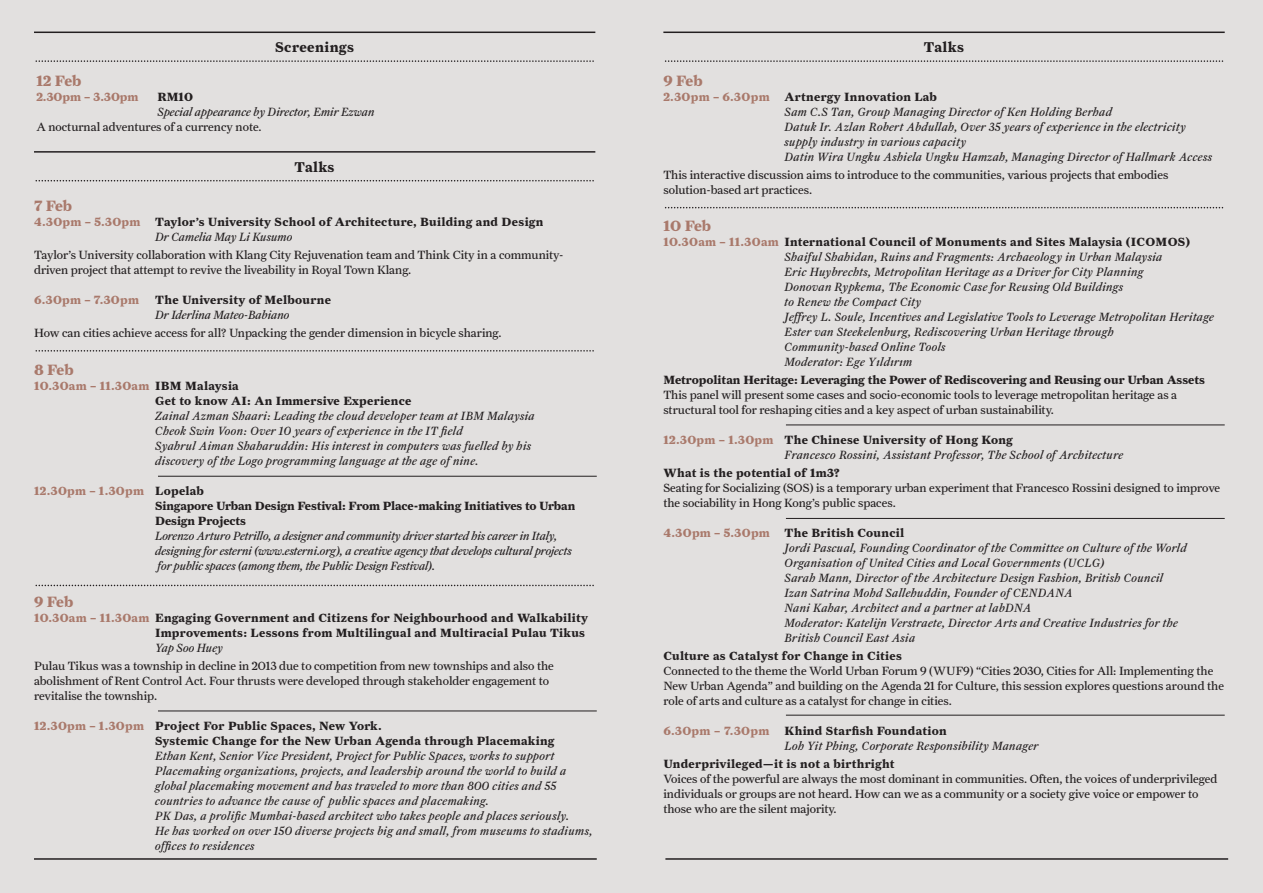
<style>
.page{position:relative;width:1263px;height:893px;background:#e2e0df}
.page>*{position:absolute;margin:0;border:0;box-sizing:border-box;transform-origin:0 0}
.t1{font:15px "Farnham Text Bold LF";letter-spacing:-.01em;color:#a9796b}
.t2{font:14.25px "Farnham Text Bold LF";letter-spacing:.025em;color:#231f20}
.t3{font:12px/15px "Farnham Text Regular Ital LF";letter-spacing:.025em;color:#231f20}
.t4{font:12px/15px "Farnham Text Regular LF";color:#231f20}
.t5{font:12px/15px "Farnham Text Bold LF";letter-spacing:.025em;color:#231f20}
.t6{font:12px/15px "Farnham Text Regular Ital LF";letter-spacing:-.005em;color:#231f20}
.t7{font:12px/15px "Farnham Text Bold LF";letter-spacing:-.005em;color:#231f20}
.t8{font:12px "Farnham Text Regular Ital LF";color:#231f20}
.t9{font:12px "Farnham Text Bold LF";color:#231f20}
.t10{font:12px "Farnham Text Bold LF";letter-spacing:.025em;color:#a9796b}
.t11{font:12px "Farnham Text Bold LF";color:#a9796b}
.s1{color:#a9796b}
</style>
<div class="page">
<hr style="left:34px;top:858px;width:563px;height:2px;background:#231f20">
<hr style="left:158px;top:711px;width:439px;height:1px;background:#231f20">
<hr style="left:158px;top:476px;width:439px;height:1px;background:#231f20">
<hr style="left:665px;top:858px;width:563px;height:2px;background:#231f20">
<svg style="left:36px;top:60px;width:558px;height:2px"></svg>
<hr style="left:34px;top:32px;width:561px;height:1px;background:#231f20">
<svg style="left:665px;top:60px;width:558px;height:2px"></svg>
<svg style="left:665px;top:207px;width:558px;height:1px"></svg>
<hr style="left:663px;top:32px;width:562px;height:1px;background:#231f20">
<svg style="left:36px;top:180px;width:558px;height:1px"></svg>
<svg style="left:36px;top:350px;width:558px;height:2px"></svg>
<svg style="left:36px;top:585px;width:558px;height:1px"></svg>
<hr style="left:34px;top:151px;width:561px;height:2px;background:#231f20">
<hr style="left:786px;top:518px;width:439px;height:1px;background:#231f20">
<hr style="left:786px;top:715px;width:439px;height:1px;background:#231f20">
<hr style="left:786px;top:425px;width:439px;height:1px;background:#231f20">
<p class="t2" style="left:275px;top:39px;width:80px">Screenings</p>
<p class="t2" style="left:924px;top:39px;width:42px">Talks</p>
<p class="t1" style="left:36px;top:71px;width:47px">12 Feb</p>
<p class="t11" style="left:36px;top:89px;width:104px">2.30pm – 3.30pm</p>
<p class="t5" style="left:158px;top:89px;width:37px">RM10</p>
<p class="t8" style="left:158px;top:104px;width:218px">Special appearance by Director, Emir Ezwan</p>
<p class="t4" style="left:36px;top:119px;width:227px">A nocturnal adventures of a currency note.</p>
<p class="t2" style="left:294px;top:158px;width:42px">Talks</p>
<p class="t1" style="left:34px;top:197px;width:40px">7 Feb</p>
<p class="t5" style="left:34px;top:214px;width:511px"><span class="s1">4.30pm – 5.30pm</span> Taylor’s University School of Architecture, Building and Design</p>
<p class="t8" style="left:155px;top:230px;width:139px">Dr Camelia May Li Kusumo</p>
<p class="t4" style="left:34px;top:247px;width:531px">Taylor’s University collaboration with Klang City Rejuvenation team and Think City in a community&shy;driven project that attempt to revive the liveability in Royal Town Klang.</p>
<p class="t10" style="left:34px;top:293px;width:107px">6.30pm – 7.30pm</p>
<p class="t5" style="left:155px;top:292px;width:177px">The University of Melbourne</p>
<p class="t8" style="left:155px;top:308px;width:136px">Dr Iderlina Mateo-Babiano</p>
<p class="t4" style="left:34px;top:325px;width:469px">How can cities achieve access for all? Unpacking the gender dimension in bicycle sharing.</p>
<p class="t1" style="left:34px;top:360px;width:41px">8 Feb</p>
<p class="t5" style="left:155px;top:378px;width:258px;text-indent:-121px"><span class="s1">10.30am – 11.30am</span> IBM Malaysia<br>Get to know AI: An Immersive Experience</p>
<p class="t3" style="left:155px;top:408px;width:381px">Zainal Azman Shaari: Leading the cloud developer team at IBM Malaysia Cheok Swin Voon: Over 10 years of experience in the IT field<br>Syahrul Aiman Shaharuddin: His interest in computers was fuelled by his discovery of the Logo programming language at the age of nine.</p>
<p class="t7" style="left:155px;top:483px;width:422px;text-indent:-121px"><span class="s1">12.30pm – 1.30pm</span> Lopelab<br>Singapore Urban Design Festival: From Place-making Initiatives to Urban<br>Design Projects</p>
<p class="t6" style="left:155px;top:528px;width:418px">Lorenzo Arturo Petrillo, a designer and community driver started his career in Italy, designing for esterni (www.esterni.org), a creative agency that develops cultural projects for public spaces (among them, the Public Design Festival).</p>
<p class="t1" style="left:34px;top:593px;width:41px">9 Feb</p>
<p class="t5" style="left:34px;top:610px;width:556px;text-align:right"><span class="s1">10.30am – 11.30am</span> Engaging Government and Citizens for Neighbourhood and Walkability<br>Improvements: Lessons from Multilingual and Multiracial Pulau Tikus</p>
<p class="t8" style="left:155px;top:641px;width:69px">Yap Soo Huey</p>
<p class="t4" style="left:34px;top:658px;width:521px">Pulau Tikus was a township in decline in 2013 due to competition from new townships and also the abolishment of Rent Control Act. Four thrusts were developed through stakeholder engagement to revitalise the township.</p>
<p class="t5" style="left:155px;top:718px;width:401px;text-indent:-121px"><span class="s1">12.30pm – 1.30pm</span> Project For Public Spaces, New York.<br>Systemic Change for the New Urban Agenda through Placemaking</p>
<p class="t3" style="left:155px;top:748px;width:439px">Ethan Kent, Senior Vice President, Project for Public Spaces, works to support Placemaking organizations, projects, and leadership around the world to build a global placemaking movement and has traveled to more than 800 cities and 55 countries to advance the cause of public spaces and placemaking.<br>PK Das, a prolific Mumbai-based architect who takes people and places seriously.<br>He has worked on over 150 diverse projects big and small, from museums to stadiums, offices to residences</p>
<p class="t1" style="left:663px;top:71px;width:41px">9 Feb</p>
<p class="t5" style="left:663px;top:89px;width:275px"><span class="s1">2.30pm – 6.30pm</span> Artnergy Innovation Lab</p>
<p class="t3" style="left:784px;top:104px;width:429px">Sam C.S Tan, Group Managing Director of Ken Holding Berhad<br>Datuk Ir. Azlan Robert Abdullah, Over 35 years of experience in the electricity supply industry in various capacity<br>Datin Wira Ungku Ashiela Ungku Hamzah, Managing Director of Hallmark Access</p>
<p class="t4" style="left:663px;top:167px;width:506px">This interactive discussion aims to introduce to the communities, various projects that embodies solution-based art practices.</p>
<p class="t1" style="left:663px;top:217px;width:49px">10 Feb</p>
<p class="t5" style="left:663px;top:234px;width:528px"><span class="s1">10.30am – 11.30am</span> International Council of Monuments and Sites Malaysia (ICOMOS)</p>
<p class="t3" style="left:784px;top:249px;width:431px">Shaiful Shahidan, Ruins and Fragments: Archaeology in Urban Malaysia<br>Eric Huybrechts, Metropolitan Heritage as a Driver for City Planning<br>Donovan Rypkema, The Economic Case for Reusing Old Buildings<br>to Renew the Compact City<br>Jeffrey L. Soule, Incentives and Legislative Tools to Leverage Metropolitan Heritage Ester van Steekelenburg, Rediscovering Urban Heritage through<br>Community-based Online Tools<br>Moderator: Ege Yıldırım</p>
<p class="t9" style="left:663px;top:373px;width:543px">Metropolitan Heritage: Leveraging the Power of Rediscovering and Reusing our Urban Assets</p>
<p class="t4" style="left:663px;top:387px;width:515px">This panel will present some cases and socio-economic tools to leverage metropolitan heritage as a structural tool for reshaping cities and a key aspect of urban sustainability.</p>
<p class="t5" style="left:663px;top:432px;width:351px"><span class="s1">12.30pm – 1.30pm</span> The Chinese University of Hong Kong</p>
<p class="t3" style="left:784px;top:447px;width:340px">Francesco Rossini, Assistant Professor, The School of Architecture</p>
<p class="t5" style="left:663px;top:465px;width:178px">What is the potential of 1m3?</p>
<p class="t4" style="left:663px;top:480px;width:558px">Seating for Socializing (SOS) is a temporary urban experiment that Francesco Rossini designed to improve the sociability in Hong Kong’s public spaces.</p>
<p class="t5" style="left:663px;top:525px;width:242px"><span class="s1">4.30pm – 5.30pm</span> The British Council</p>
<p class="t3" style="left:784px;top:540px;width:404px">Jordi Pascual, Founding Coordinator of the Committee on Culture of the World Organisation of United Cities and Local Governments (UCLG)<br>Sarah Mann, Director of the Architecture Design Fashion, British Council Izan Satrina Mohd Sallehuddin, Founder of CENDANA<br>Nani Kahar, Architect and a partner at labDNA<br>Moderator: Katelijn Verstraete, Director Arts and Creative Industries for the British Council East Asia</p>
<p class="t5" style="left:663px;top:648px;width:240px">Culture as Catalyst for Change in Cities</p>
<p class="t4" style="left:663px;top:663px;width:562px">Connected to the theme the World Urban Forum 9 (WUF9) “Cities 2030, Cities for All: Implementing the<br>New Urban Agenda” and building on the Agenda 21 for Culture, this session explores questions around the role of arts and culture as a catalyst for change in cities.</p>
<p class="t10" style="left:663px;top:724px;width:107px">6.30pm – 7.30pm</p>
<p class="t5" style="left:784px;top:723px;width:164px">Khind Starfish Foundation</p>
<p class="t3" style="left:784px;top:738px;width:255px">Loh Yit Phing, Corporate Responsibility Manager</p>
<p class="t5" style="left:663px;top:756px;width:233px">Underprivileged—it is not a birthright</p>
<p class="t4" style="left:663px;top:771px;width:555px">Voices of the powerful are always the most dominant in communities. Often, the voices of underprivileged individuals or groups are not heard. How can we as a community or a society give voice or empower to those who are the silent majority.</p>
</div>
